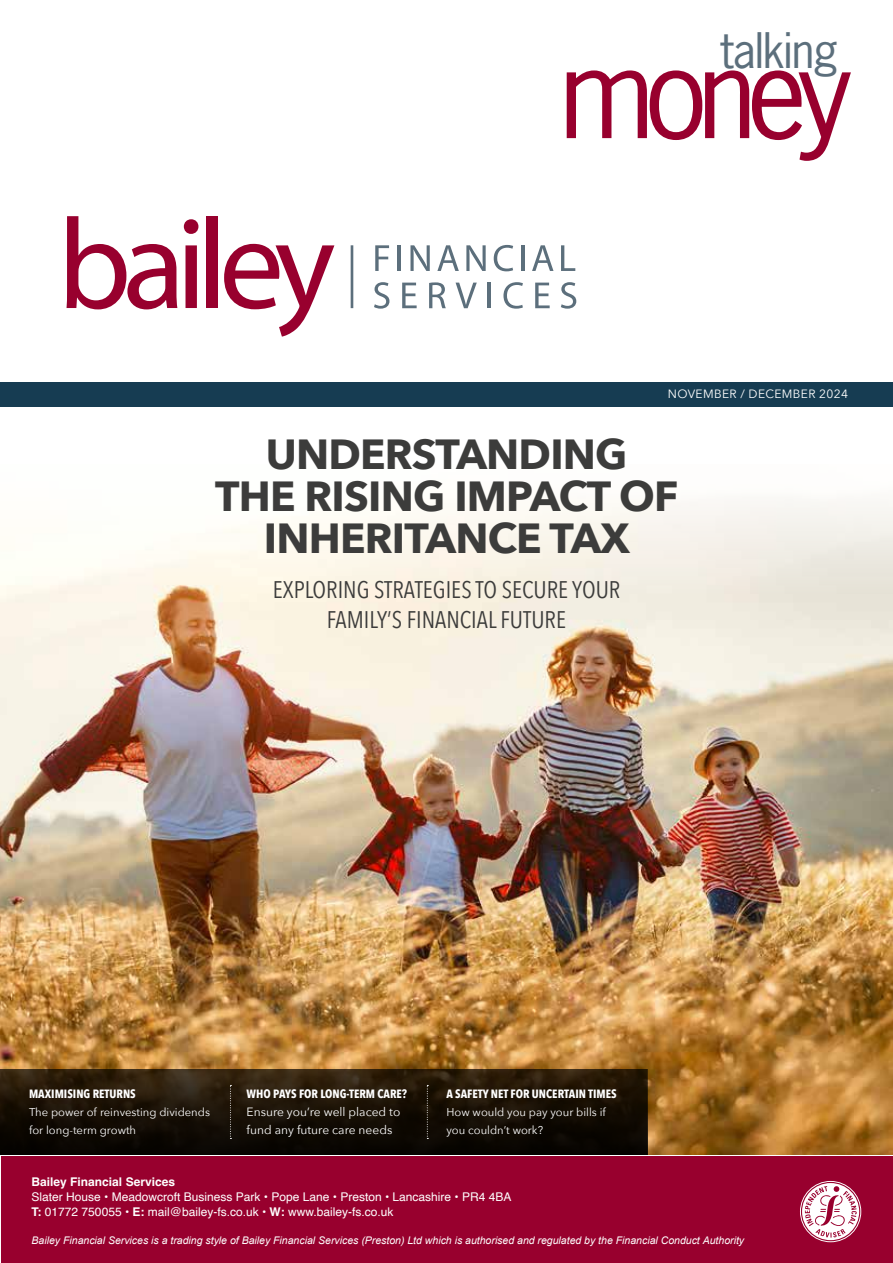
<style>
.page{position:relative;width:893px;height:1263px;background:#fff}
.page>*{position:absolute;margin:0;border:0;box-sizing:border-box;transform-origin:0 0}
.t1{font:119.1px "News Gothic Std";letter-spacing:-.085em;color:#98002e}
.t2{font:46.05px "News Gothic Std";letter-spacing:-.025em;color:#5c6f7c}
.t3{font:700 42px/42px "Avenir Next";letter-spacing:-.02em;color:#3c3c3b;text-align:center}
.t4{font:24px/30px "Avenir Next Condensed";color:#3c3c3b;text-align:center}
.t5{font:12px/15px "Helvetica";color:#fff}
.t6{font:700 12px "Avenir Next Condensed";color:#fff}
.t7{font:12px/18px "Avenir Next";color:#fff}
.t8{font:700 12px "Helvetica";color:#fff}
.t9{font:12px "Avenir Next";letter-spacing:.03em;color:#fff}
.t10{font:11.25px/18px "Avenir Next";color:#fff}
.t11{font:italic 10.5px "Arial";color:#fff}
.s1{font-weight:700}
</style>
<div class="page">
<img style="left:0;top:499px;width:893px;height:655px">
<svg style="left:0;top:1069px;width:647px;height:85px;background:#1a1106"></svg>
<svg style="left:230px;top:1085px;width:1px;height:54px"></svg>
<svg style="left:427px;top:1085px;width:1px;height:54px"></svg>
<div style="left:0;top:382px;width:893px;height:24px;background:#163c52"></div>
<svg style="left:67px;top:216px;width:110px;height:93px"></svg>
<svg style="left:184px;top:219px;width:14px;height:89px"></svg>
<div style="left:207px;top:216px;width:11px;height:92px;background:#98002e"></div>
<svg style="left:224px;top:244px;width:110px;height:93px"></svg>
<svg style="left:375px;top:245px;width:14px;height:26px"></svg>
<hr style="left:398px;top:245px;width:3px;height:26px;background:#5c6f7c">
<svg style="left:410px;top:245px;width:20px;height:26px"></svg>
<svg style="left:437px;top:245px;width:22px;height:26px"></svg>
<svg style="left:466px;top:245px;width:20px;height:26px"></svg>
<svg style="left:494px;top:245px;width:19px;height:26px"></svg>
<hr style="left:521px;top:245px;width:3px;height:26px;background:#5c6f7c">
<svg style="left:532px;top:245px;width:21px;height:26px"></svg>
<svg style="left:561px;top:245px;width:14px;height:26px"></svg>
<svg style="left:374px;top:282px;width:15px;height:27px"></svg>
<svg style="left:402px;top:283px;width:15px;height:25px"></svg>
<svg style="left:429px;top:282px;width:17px;height:26px"></svg>
<svg style="left:456px;top:283px;width:21px;height:25px"></svg>
<hr style="left:488px;top:283px;width:3px;height:25px;background:#5c6f7c">
<svg style="left:503px;top:282px;width:20px;height:27px"></svg>
<svg style="left:535px;top:283px;width:15px;height:25px"></svg>
<svg style="left:561px;top:282px;width:15px;height:27px"></svg>
<hr style="left:351px;top:245px;width:2px;height:63px;background:#5c6f7c">
<div style="left:1px;top:1157px;width:892px;height:106px;background:#98002e"></div>
<svg style="left:800px;top:1181px;width:61px;height:61px"></svg>
<h2 class="t2" style="left:720px;top:21px;width:120px">talking</h2>
<h1 class="t1" style="left:560px;top:17px;width:294px">money</h1>
<p class="t9" style="left:668px;top:384px;width:182px">NOVEMBER / DECEMBER 2024</p>
<h3 class="t3" style="left:215px;top:433px;width:465px">UNDERSTANDING<br>THE RISING IMPACT OF<br>INHERITANCE TAX</h3>
<h3 class="t4" style="left:273px;top:574px;width:349px">EXPLORING STRATEGIES TO SECURE YOUR<br>FAMILY’S FINANCIAL FUTURE</h3>
<p class="t6" style="left:29px;top:1086px;width:108px">MAXIMISING RETURNS</p>
<p class="t10" style="left:29px;top:1103px;width:182px">The power of reinvesting dividends for long-term growth</p>
<p class="t6" style="left:247px;top:1086px;width:162px">WHO PAYS FOR LONG-TERM CARE?</p>
<p class="t7" style="left:247px;top:1102px;width:155px">Ensure you’re well placed to fund any future care needs</p>
<p class="t6" style="left:446px;top:1086px;width:172px">A SAFETY NET FOR UNCERTAIN TIMES</p>
<p class="t10" style="left:446px;top:1103px;width:161px">How would you pay your bills if you couldn’t work?</p>
<p class="t8" style="left:32px;top:1174px;width:145px">Bailey Financial Services</p>
<p class="t5" style="left:32px;top:1190px;width:481px">Slater House • Meadowcroft Business Park • Pope Lane • Preston • Lancashire • PR4 4BA<br><span class="s1">T:</span> 01772 750055 • <span class="s1">E:</span> mail@bailey-fs.co.uk • <span class="s1">W:</span> www.bailey-fs.co.uk</p>
<p class="t11" style="left:32px;top:1233px;width:714px">Bailey Financial Services is a trading style of Bailey Financial Services (Preston) Ltd which is authorised and regulated by the Financial Conduct Authority</p>
</div>
